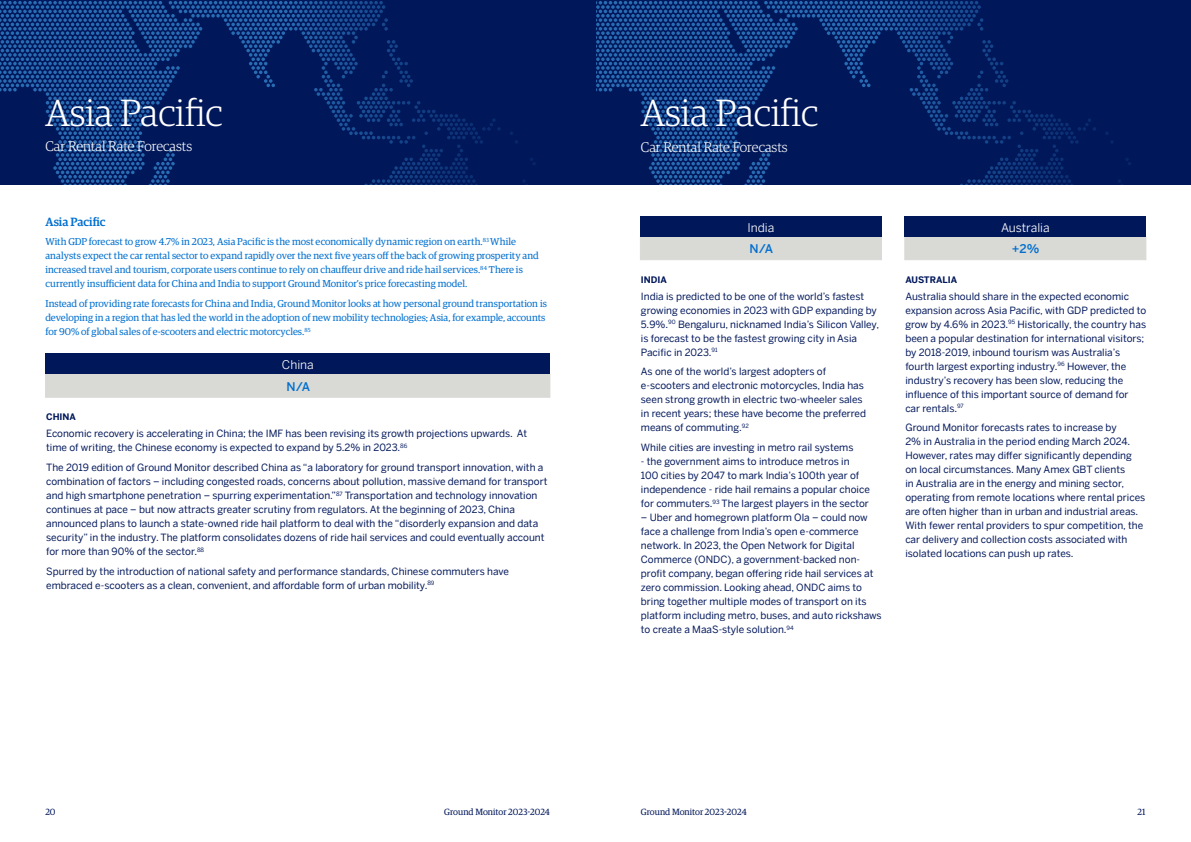
<style>
.page{position:relative;width:1191px;height:842px;background:#fff}
.page>*{position:absolute;margin:0;border:0;box-sizing:border-box;transform-origin:0 0}
.t1{font:300 38px "Guardian Egyp";color:#fff}
.t2{font:300 14px "Guardian Egyp";color:#fff}
.t3{font:12px "Benton Sans";color:#fff}
.t4{font:500 12px "Guardian Egyp";color:#006fcf}
.t5{font:500 12px "Benton Sans";color:#006fcf}
.t6{font:10px/14px "Benton Sans";color:#00175a}
.t7{font:10px/14px "Guardian Egyp";color:#006fcf}
.t8{font:9px "Guardian Egyp";color:#00175a}
.t9{font:700 9px "Benton Sans";color:#00175a}
</style>
<div class="page">
<svg style="left:595px;top:0;width:501px;height:185px;background:#092b6f"></svg>
<div style="left:882px;top:0;width:309px;height:184px;background:#00175a"></div>
<div style="left:640px;top:237px;width:241px;height:23px;background:#d9d9d6"></div>
<div style="left:904px;top:237px;width:242px;height:23px;background:#d9d9d6"></div>
<div style="left:640px;top:216px;width:241px;height:21px;background:#00175a"></div>
<div style="left:905px;top:216px;width:240px;height:21px;background:#00175a"></div>
<svg style="left:0;top:0;width:501px;height:185px;background:#092b70"></svg>
<div style="left:286px;top:0;width:309px;height:184px;background:#00175a"></div>
<div style="left:45px;top:374px;width:505px;height:23px;background:#d9d9d6"></div>
<div style="left:46px;top:354px;width:504px;height:20px;background:#00175a"></div>
<h1 class="t1" style="left:45px;top:88px;width:179px">Asia Pacific</h1>
<h2 class="t2" style="left:45px;top:137px;width:148px">Car Rental Rate Forecasts</h2>
<h2 class="t2" style="left:641px;top:138px;width:148px">Car Rental Rate Forecasts</h2>
<h1 class="t1" style="left:641px;top:88px;width:179px">Asia Pacific</h1>
<p class="t4" style="left:45px;top:213px;width:61px">Asia Pacific</p>
<p class="t7" style="left:45px;top:234px;width:495px">With GDP forecast to grow 4.7% in 2023, Asia Pacific is the most economically dynamic region on earth.<sup>83</sup> While analysts expect the car rental sector to expand rapidly over the next five years off the back of growing prosperity and increased travel and tourism, corporate users continue to rely on chauffeur drive and ride hail services.<sup>84</sup> There is currently insufficient data for China and India to support Ground Monitor’s price forecasting model.</p>
<p class="t7" style="left:45px;top:296px;width:503px">Instead of providing rate forecasts for China and India, Ground Monitor looks at how personal ground transportation is developing in a region that has led the world in the adoption of new mobility technologies; Asia, for example, accounts for 90% of global sales of e-scooters and electric motorcycles.<sup>85</sup></p>
<p class="t3" style="left:282px;top:356px;width:33px">China</p>
<p class="t5" style="left:286px;top:378px;width:25px">N/A</p>
<p class="t9" style="left:46px;top:411px;width:31px">CHINA</p>
<p class="t6" style="left:46px;top:426px;width:482px">Economic recovery is accelerating in China; the IMF has been revising its growth projections upwards. At time of writing, the Chinese economy is expected to expand by 5.2% in 2023.<sup>86</sup></p>
<p class="t6" style="left:46px;top:460px;width:503px">The 2019 edition of Ground Monitor described China as “a laboratory for ground transport innovation, with a combination of factors – including congested roads, concerns about pollution, massive demand for transport and high smartphone penetration – spurring experimentation.”<sup>87</sup> Transportation and technology innovation continues at pace – but now attracts greater scrutiny from regulators. At the beginning of 2023, China announced plans to launch a state-owned ride hail platform to deal with the “disorderly expansion and data security” in the industry. The platform consolidates dozens of ride hail services and could eventually account for more than 90% of the sector.<sup>88</sup></p>
<p class="t6" style="left:46px;top:563px;width:464px">Spurred by the introduction of national safety and performance standards, Chinese commuters have embraced e-scooters as a clean, convenient, and affordable form of urban mobility.<sup>89</sup></p>
<p class="t3" style="left:747px;top:219px;width:28px">India</p>
<p class="t3" style="left:1001px;top:219px;width:50px">Australia</p>
<p class="t5" style="left:749px;top:240px;width:25px">N/A</p>
<p class="t5" style="left:1011px;top:240px;width:29px">+2%</p>
<p class="t9" style="left:641px;top:273px;width:28px">INDIA</p>
<p class="t6" style="left:641px;top:289px;width:240px">India is predicted to be one of the world’s fastest growing economies in 2023 with GDP expanding by 5.9%.<sup>90</sup> Bengaluru, nicknamed India’s Silicon Valley, is forecast to be the fastest growing city in Asia Pacific in 2023.<sup>91</sup></p>
<p class="t6" style="left:641px;top:364px;width:227px">As one of the world’s largest adopters of e-scooters and electronic motorcycles, India has seen strong growth in electric two-wheeler sales in recent years; these have become the preferred means of commuting.<sup>92</sup></p>
<p class="t6" style="left:641px;top:440px;width:214px">While cities are investing in metro rail systems</p>
<p class="t6" style="left:641px;top:454px;width:230px">- the government aims to introduce metros in<br>100 cities by 2047 to mark India’s 100th year of independence - ride hail remains a popular choice for commuters.<sup>93</sup> The largest players in the sector</p>
<p class="t6" style="left:641px;top:510px;width:242px">– Uber and homegrown platform Ola – could now face a challenge from India’s open e-commerce network. In 2023, the Open Network for Digital Commerce (ONDC), a government-backed non&shy;profit company, began offering ride hail services at zero commission. Looking ahead, ONDC aims to bring together multiple modes of transport on its platform including metro, buses, and auto rickshaws to create a MaaS-style solution.<sup>94</sup></p>
<p class="t9" style="left:905px;top:273px;width:53px">AUSTRALIA</p>
<p class="t6" style="left:905px;top:289px;width:242px">Australia should share in the expected economic expansion across Asia Pacific, with GDP predicted to grow by 4.6% in 2023.<sup>95</sup> Historically, the country has been a popular destination for international visitors; by 2018-2019, inbound tourism was Australia’s fourth largest exporting industry.<sup>96</sup> However, the industry’s recovery has been slow, reducing the influence of this important source of demand for<br>car rentals.<sup>97</sup></p>
<p class="t6" style="left:905px;top:420px;width:241px">Ground Monitor forecasts rates to increase by<br>2% in Australia in the period ending March 2024.<br>However, rates may differ significantly depending on local circumstances. Many Amex GBT clients<br>in Australia are in the energy and mining sector, operating from remote locations where rental prices are often higher than in urban and industrial areas.<br>With fewer rental providers to spur competition, the car delivery and collection costs associated with isolated locations can push up rates.</p>
<p class="t8" style="left:45px;top:806px;width:12px">20</p>
<p class="t8" style="left:444px;top:806px;width:107px">Ground Monitor 2023-2024</p>
<p class="t8" style="left:641px;top:806px;width:107px">Ground Monitor 2023-2024</p>
<p class="t8" style="left:1137px;top:806px;width:10px">21</p>
</div>
